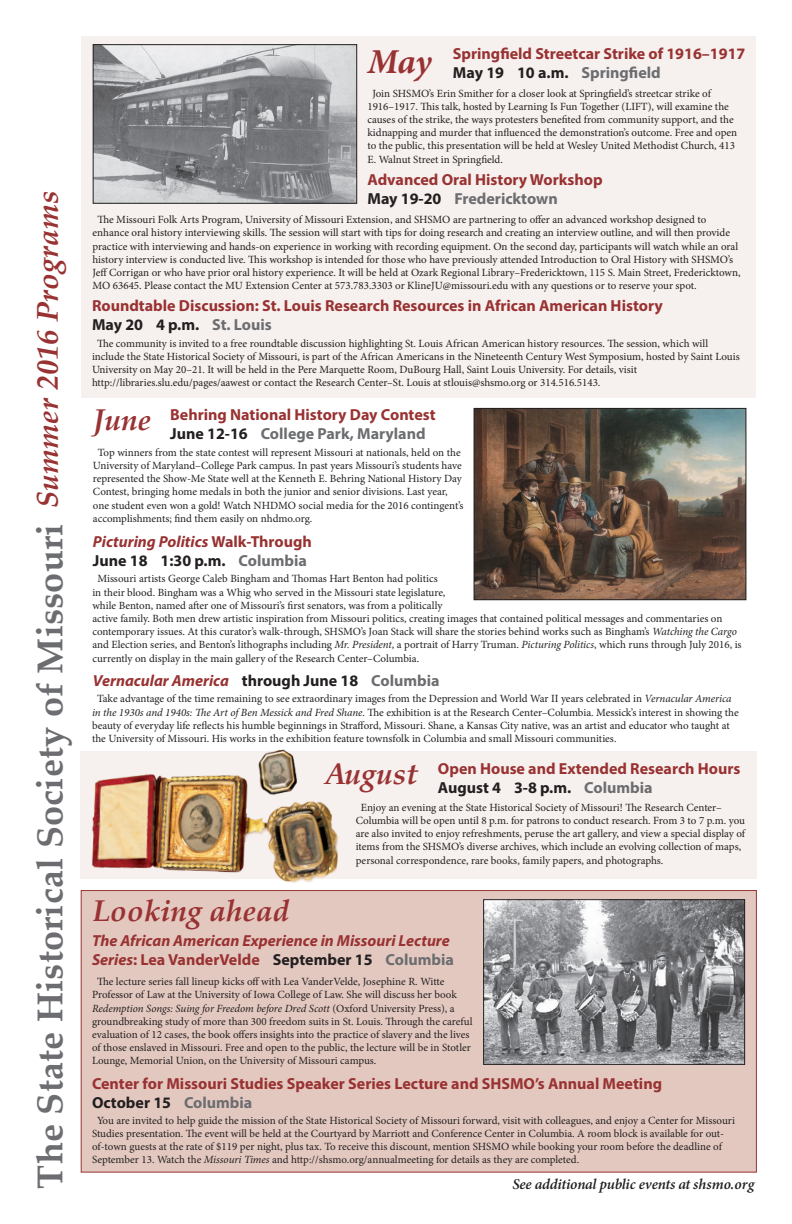
<style>
.page{position:relative;width:792px;height:1224px;background:#fff}
.page>*{position:absolute;margin:0;border:0;box-sizing:border-box;transform-origin:0 0}
.t1{font:700 36px "Palatino Linotype";letter-spacing:.005em;color:#6c6d70}
.t2{font:italic 700 35px "Minion Pro";color:#993232}
.t3{font:italic 700 30px "Palatino Linotype";color:#993232}
.event_head{font:700 16px "Myriad Pro";color:#993232}
.event_head-2{font:italic 700 16px/19.2px "Myriad Pro";color:#993232}
.event_head-3{font:700 16px "Myriad Pro";color:#231f20}
.event_head-4{font:700 16px "Myriad Pro";color:#6c6d70}
.t4{font:italic 600 15px "Minion Pro";letter-spacing:-.01em;color:#231f20}
.calendar_body{font:11px/13.2px "Minion Pro";color:#231f20}
.s1{color:#6c6d70}
.s2{color:#231f20}
.s3{font-style:normal}
.s4{font-style:italic}
.s5{font-style:normal;color:#231f20}
.s6{font-style:normal;color:#6c6d70}
</style>
<div class="page">
<div style="left:81px;top:890px;width:676px;height:283px;background:#e3c8c0;border:1px solid #993232"></div>
<div style="left:81px;top:36px;width:675px;height:361px;background:#f6f0ee"></div>
<img style="left:95px;top:46px;width:260px;height:156px">
<div style="left:93px;top:44px;width:264px;height:160px;border:1px solid #231f20"></div>
<img style="left:485px;top:901px;width:258px;height:162px">
<div style="left:483px;top:899px;width:262px;height:166px;border:1px solid #231f20"></div>
<img style="left:476px;top:410px;width:268px;height:188px">
<div style="left:474px;top:408px;width:272px;height:192px;border:1px solid #231f20"></div>
<div style="left:80px;top:752px;width:677px;height:127px;background:#f6f0ee"></div>
<img style="left:86px;top:749px;width:254px;height:134px">
<p class="t3" style="left:26px;top:508px;width:319px;rotate:-90deg">Summer 2016 Programs</p>
<p class="t1" style="left:25px;top:1189px;width:666px;rotate:-90deg">The State Historical Society of Missouri</p>
<p class="event_head" style="left:453px;top:43px;width:294px">Springfield Streetcar Strike of 1916–1917</p>
<p class="event_head-3" style="left:453px;top:62px;width:209px">May 19 10 a.m. <span class="s1">Springfield</span></p>
<p class="calendar_body" style="left:367px;top:87px;width:371px;text-indent:5px">Join SHSMO’s Erin Smither for a closer look at Springfield’s streetcar strike of 1916–1917. This talk, hosted by Learning Is Fun Together (LIFT), will examine the causes of the strike, the ways protesters benefited from community support, and the kidnapping and murder that influenced the demonstration’s outcome. Free and open to the public, this presentation will be held at Wesley United Methodist Church, 413<br>E. Walnut Street in Springfield.</p>
<p class="t2" style="left:367px;top:36px;width:66px">May</p>
<p class="event_head" style="left:367px;top:169px;width:237px">Advanced Oral History Workshop</p>
<p class="event_head-4" style="left:367px;top:188px;width:192px"><span class="s2">May 19-20</span> Fredericktown</p>
<p class="calendar_body" style="left:92px;top:213px;width:650px;text-indent:5px">The Missouri Folk Arts Program, University of Missouri Extension, and SHSMO are partnering to offer an advanced workshop designed to enhance oral history interviewing skills. The session will start with tips for doing research and creating an interview outline, and will then provide practice with interviewing and hands-on experience in working with recording equipment. On the second day, participants will watch while an oral history interview is conducted live. This workshop is intended for those who have previously attended Introduction to Oral History with SHSMO’s Jeff Corrigan or who have prior oral history experience. It will be held at Ozark Regional Library–Fredericktown, 115 S. Main Street, Fredericktown, MO 63645. Please contact the MU Extension Center at 573.783.3303 or KlineJU@missouri.edu with any questions or to reserve your spot.</p>
<p class="event_head" style="left:92px;top:295px;width:572px">Roundtable Discussion: St. Louis Research Resources in African American History</p>
<p class="event_head-3" style="left:92px;top:314px;width:181px">May 20 4 p.m. <span class="s1">St. Louis</span></p>
<p class="calendar_body" style="left:92px;top:337px;width:649px;text-indent:5px">The community is invited to a free roundtable discussion highlighting St. Louis African American history resources. The session, which will include the State Historical Society of Missouri, is part of the African Americans in the Nineteenth Century West Symposium, hosted by Saint Louis<br>University on May 20–21. It will be held in the Pere Marquette Room, DuBourg Hall, Saint Louis University. For details, visit</p>
<p class="calendar_body" style="left:92px;top:376px;width:510px">http://libraries.slu.edu/pages/aawest or contact the Research Center–St. Louis at stlouis@shsmo.org or 314.516.5143.</p>
<p class="event_head" style="left:170px;top:404px;width:267px">Behring National History Day Contest</p>
<p class="event_head-4" style="left:170px;top:424px;width:257px"><span class="s2">June 12-16</span> College Park, Maryland</p>
<p class="calendar_body" style="left:93px;top:446px;width:372px;text-indent:5px">Top winners from the state contest will represent Missouri at nationals, held on the University of Maryland–College Park campus. In past years Missouri’s students have represented the Show-Me State well at the Kenneth E. Behring National History Day Contest, bringing home medals in both the junior and senior divisions. Last year, one student even won a gold! Watch NHDMO social media for the 2016 contingent’s accomplishments; find them easily on nhdmo.org.</p>
<p class="t3" style="left:93px;top:398px;width:60px">June</p>
<p class="event_head-2" style="left:93px;top:532px;width:221px">Picturing Politics <span class="s3">Walk-Through</span></p>
<p class="event_head-3" style="left:93px;top:551px;width:216px">June 18 1:30 p.m. <span class="s1">Columbia</span></p>
<p class="calendar_body" style="left:92px;top:572px;width:651px;text-indent:5px">Missouri artists George Caleb Bingham and Thomas Hart Benton had politics<br>in their blood. Bingham was a Whig who served in the Missouri state legislature,<br>while Benton, named after one of Missouri’s first senators, was from a politically<br>active family. Both men drew artistic inspiration from Missouri politics, creating images that contained political messages and commentaries on contemporary issues. At this curator’s walk-through, SHSMO’s Joan Stack will share the stories behind works such as Bingham’s <span class="s4">Watching the Cargo </span>and Election series, and Benton’s lithographs including <span class="s4">Mr. President</span>, a portrait of Harry Truman. <span class="s4">Picturing Politics</span>, which runs through July 2016, is currently on display in the main gallery of the Research Center–Columbia.</p>
<p class="event_head-2" style="left:93px;top:671px;width:348px">Vernacular America <span class="s5">through June 18</span> <span class="s6">Columbia</span></p>
<p class="calendar_body" style="left:92px;top:692px;width:648px;text-indent:5px">Take advantage of the time remaining to see extraordinary images from the Depression and World War II years celebrated in <span class="s4">Vernacular America in the 1930s and 1940s: The Art of Ben Messick and Fred Shane</span>. The exhibition is at the Research Center–Columbia. Messick’s interest in showing the beauty of everyday life reflects his humble beginnings in Strafford, Missouri. Shane, a Kansas City native, was an artist and educator who taught at the University of Missouri. His works in the exhibition feature townsfolk in Columbia and small Missouri communities.</p>
<p class="t3" style="left:92px;top:890px;width:199px">Looking ahead</p>
<p class="t3" style="left:325px;top:752px;width:94px">August</p>
<p class="event_head" style="left:438px;top:758px;width:304px">Open House and Extended Research Hours</p>
<p class="event_head-3" style="left:438px;top:777px;width:216px">August 4 3-8 p.m. <span class="s1">Columbia</span></p>
<p class="calendar_body" style="left:356px;top:801px;width:391px;text-indent:5px">Enjoy an evening at the State Historical Society of Missouri! The Research Center– Columbia will be open until 8 p.m. for patrons to conduct research. From 3 to 7 p.m. you are also invited to enjoy refreshments, peruse the art gallery, and view a special display of items from the SHSMO’s diverse archives, which include an evolving collection of maps, personal correspondence, rare books, family papers, and photographs.</p>
<p class="event_head-2" style="left:92px;top:931px;width:363px">The African American Experience in Missouri Lecture<br>Series<span class="s3">: Lea VanderVelde</span> <span class="s5">September 15</span> <span class="s6">Columbia</span></p>
<p class="calendar_body" style="left:92px;top:975px;width:382px;text-indent:5px">The lecture series fall lineup kicks off with Lea VanderVelde, Josephine R. Witte Professor of Law at the University of Iowa College of Law. She will discuss her book <span class="s4">Redemption Songs: Suing for Freedom before Dred Scott</span> (Oxford University Press), a groundbreaking study of more than 300 freedom suits in St. Louis. Through the careful evaluation of 12 cases, the book offers insights into the practice of slavery and the lives of those enslaved in Missouri. Free and open to the public, the lecture will be in Stotler Lounge, Memorial Union, on the University of Missouri campus.</p>
<p class="event_head" style="left:92px;top:1073px;width:572px">Center for Missouri Studies Speaker Series Lecture and SHSMO’s Annual Meeting</p>
<p class="event_head-3" style="left:92px;top:1092px;width:162px">October 15 <span class="s1">Columbia</span></p>
<p class="calendar_body" style="left:92px;top:1113px;width:645px;text-indent:5px">You are invited to help guide the mission of the State Historical Society of Missouri forward, visit with colleagues, and enjoy a Center for Missouri Studies presentation. The event will be held at the Courtyard by Marriott and Conference Center in Columbia. A room block is available for out&shy;of-town guests at the rate of $119 per night, plus tax. To receive this discount, mention SHSMO while booking your room before the deadline of September 13. Watch the <span class="s4">Missouri Times</span> and http://shsmo.org/annualmeeting for details as they are completed.</p>
<p class="t4" style="left:512px;top:1174px;width:243px">See additional public events at shsmo.org</p>
</div>
